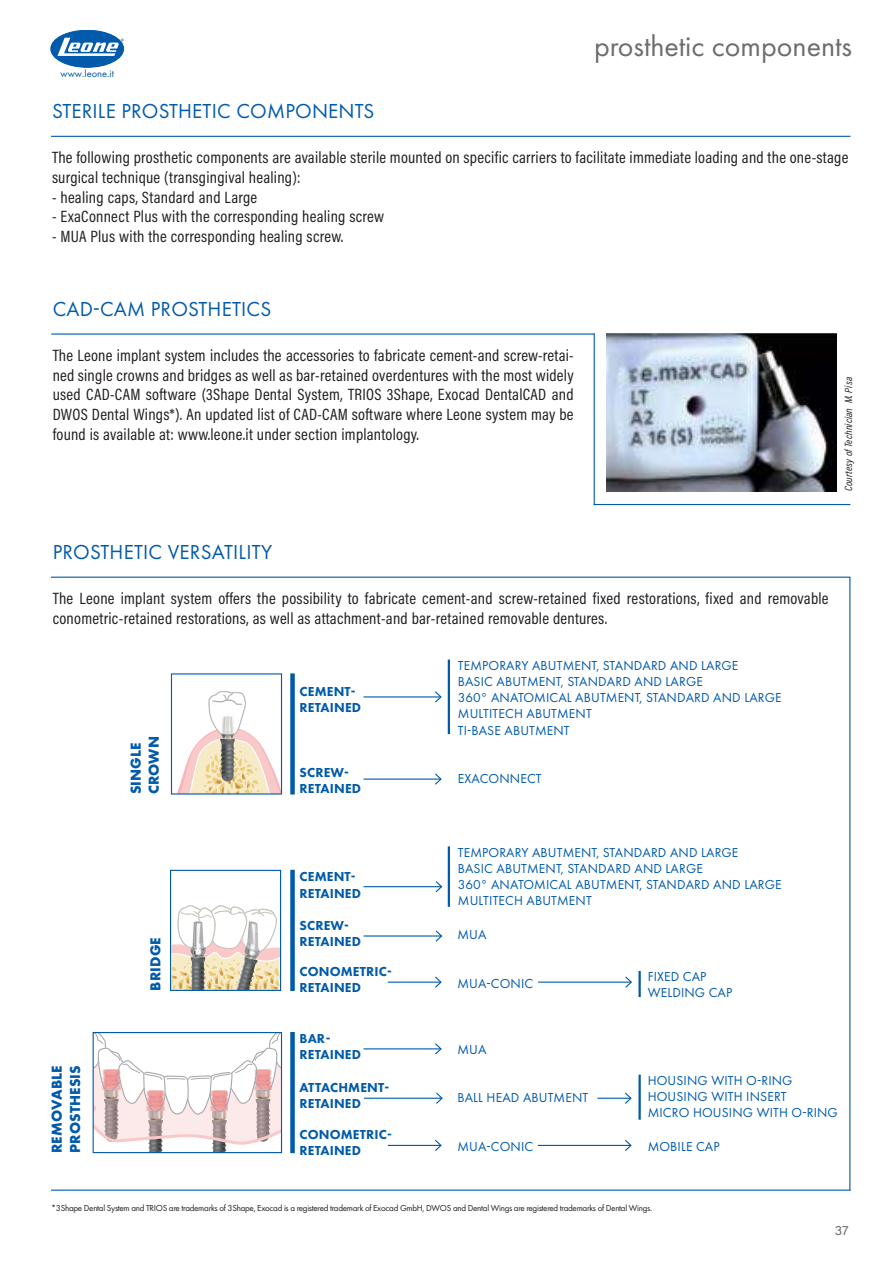
<style>
.page{position:relative;width:893px;height:1263px;background:#fff}
.page>*{position:absolute;margin:0;border:0;box-sizing:border-box;transform-origin:0 0}
.t1{font:30px "Futura PT";color:#6c6d70}
.t2{font:21px "Futura PT";letter-spacing:.01em;color:#015aaa}
.t3{font:16.5px/19.8px "Acumin Pro Cond";letter-spacing:.015em;color:#231f20}
.t4{font:700 15px/18px "Futura PT";letter-spacing:.01em;color:#015aaa}
.t5{font:13.5px/16.2px "Futura PT";letter-spacing:.01em;color:#015aaa}
.t6{font:800 13.5px/16.2px "Futura PT";letter-spacing:.01em;color:#015aaa}
.t7{font:13.5px "Acumin Pro";color:#6c6d70}
.t8{font:italic 10.5px "Acumin Pro Cond";letter-spacing:.015em;color:#231f20}
.t9{font:10.5px "Futura PT";color:#015aaa}
.t10{font:9px "Futura PT";letter-spacing:-.03em;color:#231f20}
</style>
<div class="page">
<svg style="left:51px;top:30px;width:73px;height:37px"></svg>
<hr style="left:51px;top:136px;width:799px;height:1px;background:#015aaa">
<hr style="left:51px;top:333px;width:544px;height:2px;background:#015aaa">
<hr style="left:594px;top:333px;width:1px;height:172px;background:#015aaa">
<hr style="left:594px;top:504px;width:256px;height:1px;background:#015aaa">
<img style="left:606px;top:333px;width:230px;height:158px">
<hr style="left:849px;top:577px;width:1px;height:614px;background:#015aaa">
<hr style="left:51px;top:1189px;width:799px;height:2px;background:#015aaa">
<hr style="left:51px;top:577px;width:799px;height:1px;background:#015aaa">
<div style="left:290px;top:1032px;width:5px;height:121px;background:#015aaa"></div>
<hr style="left:363px;top:1048px;width:78px;height:1px;background:#015aaa">
<svg style="left:434px;top:1043px;width:8px;height:12px"></svg>
<hr style="left:364px;top:1098px;width:78px;height:1px;background:#015aaa">
<svg style="left:435px;top:1092px;width:8px;height:12px"></svg>
<div style="left:290px;top:870px;width:5px;height:121px;background:#015aaa"></div>
<div style="left:290px;top:673px;width:5px;height:121px;background:#015aaa"></div>
<hr style="left:448px;top:846px;width:2px;height:61px;background:#015aaa">
<hr style="left:363px;top:886px;width:79px;height:1px;background:#015aaa">
<svg style="left:434px;top:881px;width:9px;height:12px"></svg>
<hr style="left:363px;top:935px;width:79px;height:1px;background:#015aaa">
<svg style="left:434px;top:930px;width:9px;height:12px"></svg>
<hr style="left:388px;top:981px;width:53px;height:2px;background:#015aaa">
<svg style="left:434px;top:976px;width:8px;height:12px"></svg>
<hr style="left:388px;top:1145px;width:53px;height:1px;background:#015aaa">
<svg style="left:434px;top:1140px;width:8px;height:11px"></svg>
<hr style="left:638px;top:1075px;width:3px;height:45px;background:#015aaa">
<hr style="left:597px;top:1098px;width:34px;height:1px;background:#015aaa">
<svg style="left:624px;top:1092px;width:8px;height:12px"></svg>
<hr style="left:538px;top:981px;width:93px;height:2px;background:#015aaa">
<svg style="left:624px;top:976px;width:8px;height:12px"></svg>
<hr style="left:638px;top:971px;width:3px;height:26px;background:#015aaa">
<hr style="left:448px;top:659px;width:2px;height:75px;background:#015aaa">
<hr style="left:363px;top:696px;width:78px;height:1px;background:#015aaa">
<svg style="left:434px;top:691px;width:8px;height:12px"></svg>
<hr style="left:363px;top:778px;width:78px;height:2px;background:#015aaa">
<svg style="left:434px;top:773px;width:8px;height:12px"></svg>
<hr style="left:538px;top:1145px;width:93px;height:1px;background:#015aaa">
<svg style="left:624px;top:1140px;width:8px;height:11px"></svg>
<img style="left:148px;top:1146px;width:15px;height:5px">
<img style="left:212px;top:1146px;width:15px;height:5px">
<svg style="left:95px;top:1034px;width:185px;height:112px"></svg>
<div style="left:93px;top:1032px;width:189px;height:121px;border:1px solid #015aaa"></div>
<div style="left:171px;top:673px;width:111px;height:121px;border:1px solid #015aaa"></div>
<svg style="left:171px;top:689px;width:110px;height:105px"></svg>
<svg style="left:172px;top:905px;width:107px;height:84px"></svg>
<div style="left:170px;top:870px;width:111px;height:121px;border:1px solid #015aaa"></div>
<p class="t9" style="left:61px;top:67px;width:55px">www.leone.it</p>
<h1 class="t1" style="left:594px;top:28px;width:260px">prosthetic components</h1>
<p class="t2" style="left:52px;top:99px;width:324px">STERILE PROSTHETIC COMPONENTS</p>
<p class="t3" style="left:52px;top:147px;width:798px">The following prosthetic components are available sterile mounted on specific carriers to facilitate immediate loading and the one-stage surgical technique (transgingival healing):</p>
<p class="t3" style="left:52px;top:187px;width:207px">- healing caps, Standard and Large</p>
<p class="t3" style="left:52px;top:207px;width:334px">- ExaConnect Plus with the corresponding healing screw</p>
<p class="t3" style="left:52px;top:226px;width:293px">- MUA Plus with the corresponding healing screw.</p>
<p class="t2" style="left:53px;top:296px;width:220px">CAD-CAM PROSTHETICS</p>
<p class="t3" style="left:53px;top:345px;width:522px;text-align:justify">The Leone implant system includes the accessories to fabricate cement-and screw-retai&shy;ned single crowns and bridges as well as bar-retained overdentures with the most widely used CAD-CAM software (3Shape Dental System, TRIOS 3Shape, Exocad DentalCAD and DWOS Dental Wings*). An updated list of CAD-CAM software where Leone system may be found is available at: www.leone.it under section implantology.</p>
<p class="t8" style="left:841px;top:491px;width:116px;rotate:-90deg">Courtesy of Technician M. Pisa</p>
<p class="t2" style="left:53px;top:539px;width:221px">PROSTHETIC VERSATILITY</p>
<p class="t3" style="left:53px;top:588px;width:777px">The Leone implant system offers the possibility to fabricate cement-and screw-retained fixed restorations, fixed and removable conometric-retained restorations, as well as attachment-and bar-retained removable dentures.</p>
<p class="t4" style="left:126px;top:794px;width:60px;rotate:-90deg">SINGLE<br>CROWN</p>
<p class="t6" style="left:300px;top:683px;width:63px">CEMENT-<br>RETAINED</p>
<p class="t6" style="left:300px;top:764px;width:63px">SCREW-<br>RETAINED</p>
<p class="t5" style="left:458px;top:657px;width:325px">TEMPORARY ABUTMENT, STANDARD AND LARGE<br>BASIC ABUTMENT, STANDARD AND LARGE<br>360° ANATOMICAL ABUTMENT, STANDARD AND LARGE<br>MULTITECH ABUTMENT<br>TI-BASE ABUTMENT</p>
<p class="t5" style="left:458px;top:770px;width:85px">EXACONNECT</p>
<p class="t4" style="left:146px;top:991px;width:55px;rotate:-90deg">BRIDGE</p>
<p class="t6" style="left:300px;top:869px;width:63px">CEMENT-<br>RETAINED</p>
<p class="t6" style="left:300px;top:917px;width:63px">SCREW-<br>RETAINED</p>
<p class="t6" style="left:300px;top:963px;width:94px">CONOMETRIC-</p>
<p class="t6" style="left:300px;top:979px;width:63px">RETAINED</p>
<p class="t5" style="left:458px;top:844px;width:325px">TEMPORARY ABUTMENT, STANDARD AND LARGE<br>BASIC ABUTMENT, STANDARD AND LARGE<br>360° ANATOMICAL ABUTMENT, STANDARD AND LARGE MULTITECH ABUTMENT</p>
<p class="t5" style="left:457px;top:926px;width:31px">MUA</p>
<p class="t5" style="left:457px;top:975px;width:77px">MUA-CONIC</p>
<p class="t5" style="left:648px;top:968px;width:86px">FIXED CAP<br>WELDING CAP</p>
<p class="t4" style="left:48px;top:1153px;width:89px;rotate:-90deg">REMOVABLE<br>PROSTHESIS</p>
<p class="t6" style="left:300px;top:1030px;width:63px">BAR-<br>RETAINED</p>
<p class="t6" style="left:300px;top:1079px;width:91px">ATTACHMENT-<br>RETAINED</p>
<p class="t6" style="left:300px;top:1126px;width:94px">CONOMETRIC-</p>
<p class="t6" style="left:300px;top:1142px;width:63px">RETAINED</p>
<p class="t5" style="left:457px;top:1041px;width:31px">MUA</p>
<p class="t5" style="left:457px;top:1089px;width:132px">BALL HEAD ABUTMENT</p>
<p class="t5" style="left:457px;top:1138px;width:77px">MUA-CONIC</p>
<p class="t5" style="left:648px;top:1072px;width:192px">HOUSING WITH O-RING<br>HOUSING WITH INSERT<br>MICRO HOUSING WITH O-RING</p>
<p class="t5" style="left:648px;top:1138px;width:73px">MOBILE CAP</p>
<p class="t10" style="left:51px;top:1202px;width:603px">*3Shape Dental System and TRIOS are trademarks of 3Shape, Exocad is a registered trademark of Exocad GmbH, DWOS and Dental Wings are registered trademarks of Dental Wings.</p>
<p class="t7" style="left:835px;top:1221px;width:15px">37</p>
</div>
